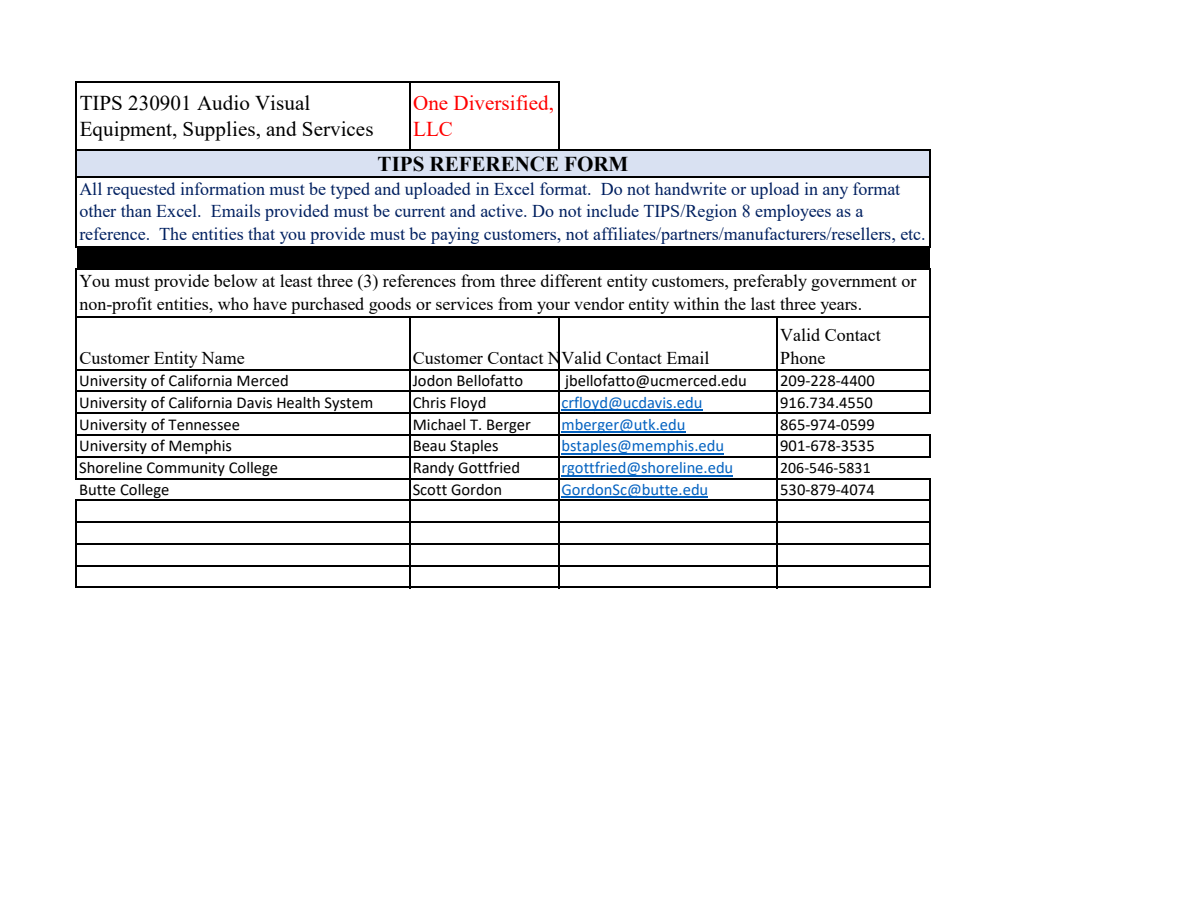
<style>
.page{position:relative;width:1188px;height:918px;background:#fff}
.page>*{position:absolute;margin:0;border:0;box-sizing:border-box;transform-origin:0 0}
.t1{font:21px/26.1px "Times New Roman";letter-spacing:.005em;color:#000}
.t2{font:21px/26.1px "Times New Roman";color:#f00}
.t3{font:700 21px "Times New Roman";letter-spacing:-.005em;color:#000}
.t4{font:18px/22.6px "Times New Roman";color:#002060}
.t5{font:18px/22.6px "Times New Roman";color:#000}
.t6{font:16.5px "Calibri";color:#000}
.t7{font:16.5px "Calibri";color:#0563c1}
.t8{font:15.9px "Calibri";letter-spacing:.005em;color:#000}
</style>
<div class="page">
<div style="left:77px;top:150px;width:853px;height:27px;background:#d9e1f2"></div>
<div style="left:77px;top:247px;width:853px;height:22px;background:#000"></div>
<hr style="left:561px;top:410px;width:142px;height:1px;background:#0563c1">
<hr style="left:561px;top:431px;width:124px;height:1px;background:#0563c1">
<hr style="left:561px;top:453px;width:163px;height:1px;background:#0563c1">
<hr style="left:561px;top:475px;width:172px;height:1px;background:#0563c1">
<hr style="left:561px;top:497px;width:147px;height:1px;background:#0563c1">
<hr style="left:76px;top:81px;width:1px;height:166px;background:#000">
<hr style="left:929px;top:151px;width:1px;height:96px;background:#000">
<hr style="left:409px;top:82px;width:2px;height:69px;background:#000">
<hr style="left:558px;top:82px;width:1px;height:69px;background:#000">
<hr style="left:929px;top:269px;width:1px;height:145px;background:#000">
<svg style="left:929px;top:436px;width:1px;height:20px"></svg>
<hr style="left:76px;top:268px;width:1px;height:211px;background:#000">
<hr style="left:76px;top:500px;width:1px;height:88px;background:#000">
<hr style="left:409px;top:318px;width:2px;height:270px;background:#000">
<hr style="left:558px;top:318px;width:1px;height:270px;background:#000">
<hr style="left:929px;top:479px;width:1px;height:109px;background:#000">
<hr style="left:777px;top:318px;width:1px;height:270px;background:#000">
<hr style="left:77px;top:81px;width:482px;height:1px;background:#000">
<hr style="left:77px;top:149px;width:853px;height:2px;background:#000">
<hr style="left:77px;top:176px;width:853px;height:2px;background:#000">
<hr style="left:77px;top:246px;width:853px;height:1px;background:#000">
<hr style="left:77px;top:317px;width:853px;height:1px;background:#000">
<hr style="left:77px;top:369px;width:853px;height:1px;background:#000">
<hr style="left:77px;top:391px;width:853px;height:1px;background:#000">
<hr style="left:77px;top:413px;width:853px;height:1px;background:#000">
<hr style="left:77px;top:434px;width:853px;height:2px;background:#000">
<hr style="left:77px;top:456px;width:853px;height:2px;background:#000">
<hr style="left:77px;top:478px;width:853px;height:1px;background:#000">
<hr style="left:77px;top:500px;width:853px;height:1px;background:#000">
<hr style="left:77px;top:521px;width:853px;height:2px;background:#000">
<hr style="left:77px;top:543px;width:853px;height:2px;background:#000">
<hr style="left:77px;top:565px;width:853px;height:1px;background:#000">
<hr style="left:77px;top:587px;width:853px;height:1px;background:#000">
<p class="t1" style="left:80px;top:89px;width:295px">TIPS 230901 Audio Visual<br>Equipment, Supplies, and Services</p>
<p class="t2" style="left:413px;top:89px;width:142px">One Diversified,<br>LLC</p>
<p class="t3" style="left:378px;top:148px;width:252px">TIPS REFERENCE FORM</p>
<p class="t4" style="left:79px;top:177px;width:848px">All requested information must be typed and uploaded in Excel format. Do not handwrite or upload in any format other than Excel. Emails provided must be current and active. Do not include TIPS/Region 8 employees as a reference. The entities that you provide must be paying customers, not affiliates/partners/manufacturers/resellers, etc.</p>
<p class="t5" style="left:79px;top:269px;width:839px">You must provide below at least three (3) references from three different entity customers, preferably government or non-profit entities, who have purchased goods or services from your vendor entity within the last three years.</p>
<p class="t5" style="left:79px;top:346px;width:167px">Customer Entity Name</p>
<p class="t5" style="left:413px;top:346px;width:298px">Customer Contact NValid Contact Email</p>
<p class="t5" style="left:780px;top:323px;width:102px">Valid Contact<br>Phone</p>
<p class="t6" style="left:79px;top:369px;width:211px">University of California Merced</p>
<p class="t6" style="left:413px;top:369px;width:112px">Jodon Bellofatto</p>
<p class="t6" style="left:565px;top:369px;width:183px">jbellofatto@ucmerced.edu</p>
<p class="t6" style="left:780px;top:369px;width:96px">209-228-4400</p>
<p class="t6" style="left:79px;top:391px;width:296px">University of California Davis Health System</p>
<p class="t6" style="left:413px;top:391px;width:75px">Chris Floyd</p>
<p class="t7" style="left:561px;top:391px;width:143px">crfloyd@ucdavis.edu</p>
<p class="t6" style="left:780px;top:391px;width:94px">916.734.4550</p>
<p class="t6" style="left:79px;top:413px;width:162px">University of Tennessee</p>
<p class="t6" style="left:413px;top:413px;width:120px">Michael T. Berger</p>
<p class="t7" style="left:561px;top:413px;width:126px">mberger@utk.edu</p>
<p class="t6" style="left:780px;top:413px;width:96px">865-974-0599</p>
<p class="t6" style="left:79px;top:434px;width:154px">University of Memphis</p>
<p class="t6" style="left:413px;top:434px;width:87px">Beau Staples</p>
<p class="t7" style="left:561px;top:434px;width:164px">bstaples@memphis.edu</p>
<p class="t6" style="left:780px;top:434px;width:96px">901-678-3535</p>
<p class="t6" style="left:79px;top:456px;width:201px">Shoreline Community College</p>
<p class="t6" style="left:413px;top:456px;width:109px">Randy Gottfried</p>
<p class="t7" style="left:561px;top:456px;width:173px">rgottfried@shoreline.edu</p>
<p class="t8" style="left:780px;top:457px;width:92px">206-546-5831</p>
<p class="t6" style="left:79px;top:478px;width:92px">Butte College</p>
<p class="t6" style="left:413px;top:478px;width:91px">Scott Gordon</p>
<p class="t7" style="left:561px;top:478px;width:148px">GordonSc@butte.edu</p>
<p class="t6" style="left:780px;top:478px;width:96px">530-879-4074</p>
</div>
